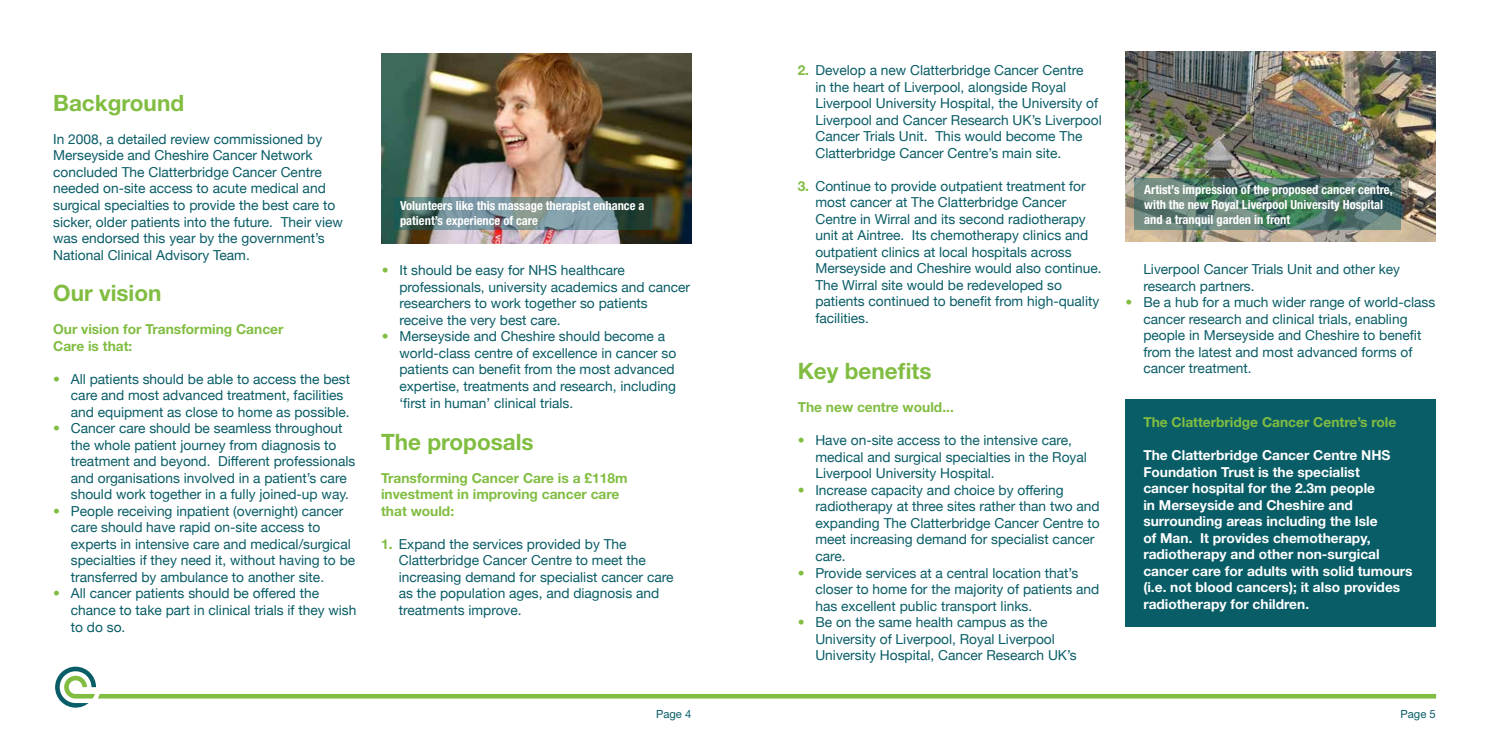
<style>
.page{position:relative;width:1489px;height:745px;background:#fff}
.page>*{position:absolute;margin:0;border:0;box-sizing:border-box;transform-origin:0 0}
.t1{font:700 22.5px "Helvetica Neue";color:#81bd41}
.t2{font:13.75px/16.5px "Helvetica Neue";color:#095d67}
.t3{font:700 13.75px/16.5px "Helvetica Neue";color:#fff}
.t4{font:700 13.75px/16.5px "Helvetica Neue";color:#81bd41}
.t5{font:700 condensed 12.5px/15px "Helvetica Neue";color:#fff}
.t6{font:11.25px "Helvetica Neue";color:#095d67}
.s1{font-weight:700;color:#81bd41}
</style>
<div class="page">
<svg style="left:55px;top:666px;width:1380px;height:41px"></svg>
<div style="left:1125px;top:398px;width:310px;height:228px;background:#095d67"></div>
<img style="left:382px;top:54px;width:309px;height:189px">
<img style="left:1125px;top:51px;width:309px;height:190px">
<svg style="left:395px;top:197px;width:258px;height:33px;background:#648082"></svg>
<svg style="left:1134px;top:178px;width:266px;height:52px;background:#54796d"></svg>
<h1 class="t1" style="left:53px;top:89px;width:132px">Background</h1>
<p class="t2" style="left:53px;top:130px;width:291px">In 2008, a detailed review commissioned by Merseyside and Cheshire Cancer Network concluded The Clatterbridge Cancer Centre needed on-site access to acute medical and surgical specialties to provide the best care to sicker, older patients into the future. Their view was endorsed this year by the government’s National Clinical Advisory Team.</p>
<h1 class="t1" style="left:53px;top:279px;width:110px">Our vision</h1>
<p class="t4" style="left:53px;top:320px;width:232px">Our vision for Transforming Cancer<br>Care is that:</p>
<p class="t2" style="left:71px;top:369px;width:281px;text-indent:-18px"><span class="s1">•</span> All patients should be able to access the best care and most advanced treatment, facilities and equipment as close to home as possible.</p>
<p class="t2" style="left:71px;top:419px;width:286px;text-indent:-18px"><span class="s1">•</span> Cancer care should be seamless throughout the whole patient journey from diagnosis to treatment and beyond. Different professionals and organisations involved in a patient’s care should work together in a fully joined-up way.</p>
<p class="t2" style="left:71px;top:501px;width:286px;text-indent:-18px"><span class="s1">•</span> People receiving inpatient (overnight) cancer care should have rapid on-site access to experts in intensive care and medical/surgical specialties if they need it, without having to be transferred by ambulance to another site.</p>
<p class="t2" style="left:71px;top:584px;width:287px;text-indent:-18px"><span class="s1">•</span> All cancer patients should be offered the chance to take part in clinical trials if they wish to do so.</p>
<p class="t5" style="left:400px;top:198px;width:246px">Volunteers like this massage therapist enhance a patient’s experience of care</p>
<p class="t2" style="left:399px;top:261px;width:292px;text-indent:-18px"><span class="s1">•</span> It should be easy for NHS healthcare professionals, university academics and cancer researchers to work together so patients receive the very best care.</p>
<p class="t2" style="left:399px;top:327px;width:278px;text-indent:-18px"><span class="s1">•</span> Merseyside and Cheshire should become a world-class centre of excellence in cancer so patients can benefit from the most advanced expertise, treatments and research, including ‘first in human’ clinical trials.</p>
<h1 class="t1" style="left:381px;top:427px;width:154px">The proposals</h1>
<p class="t4" style="left:381px;top:469px;width:248px">Transforming Cancer Care is a £118m investment in improving cancer care that would:</p>
<p class="t2" style="left:399px;top:534px;width:276px;text-indent:-18px"><span class="s1">1.</span> Expand the services provided by The Clatterbridge Cancer Centre to meet the increasing demand for specialist cancer care as the population ages, and diagnosis and treatments improve.</p>
<p class="t2" style="left:815px;top:61px;width:288px;text-indent:-18px"><span class="s1">2.</span> Develop a new Clatterbridge Cancer Centre<br>in the heart of Liverpool, alongside Royal Liverpool University Hospital, the University of Liverpool and Cancer Research UK’s Liverpool Cancer Trials Unit. This would become The Clatterbridge Cancer Centre’s main site.</p>
<p class="t2" style="left:815px;top:176px;width:288px;text-indent:-18px"><span class="s1">3.</span> Continue to provide outpatient treatment for most cancer at The Clatterbridge Cancer Centre in Wirral and its second radiotherapy unit at Aintree. Its chemotherapy clinics and outpatient clinics at local hospitals across Merseyside and Cheshire would also continue.<br>The Wirral site would be redeveloped so patients continued to benefit from high-quality facilities.</p>
<h1 class="t1" style="left:797px;top:357px;width:135px">Key benefits</h1>
<p class="t4" style="left:797px;top:398px;width:158px">The new centre would...</p>
<p class="t2" style="left:815px;top:431px;width:273px;text-indent:-18px"><span class="s1">•</span> Have on-site access to the intensive care, medical and surgical specialties in the Royal<br>Liverpool University Hospital.</p>
<p class="t2" style="left:815px;top:480px;width:286px;text-indent:-18px"><span class="s1">•</span> Increase capacity and choice by offering radiotherapy at three sites rather than two and expanding The Clatterbridge Cancer Centre to meet increasing demand for specialist cancer care.</p>
<p class="t2" style="left:815px;top:563px;width:285px;text-indent:-18px"><span class="s1">•</span> Provide services at a central location that’s closer to home for the majority of patients and has excellent public transport links.</p>
<p class="t2" style="left:815px;top:612px;width:263px;text-indent:-18px"><span class="s1">•</span> Be on the same health campus as the<br>University of Liverpool, Royal Liverpool<br>University Hospital, Cancer Research UK’s</p>
<p class="t5" style="left:1144px;top:182px;width:250px">Artist’s impression of the proposed cancer centre, with the new Royal Liverpool University Hospital and a tranquil garden in front</p>
<p class="t2" style="left:1143px;top:260px;width:258px">Liverpool Cancer Trials Unit and other key research partners.</p>
<p class="t2" style="left:1143px;top:293px;width:293px;text-indent:-18px"><span class="s1">•</span> Be a hub for a much wider range of world-class cancer research and clinical trials, enabling people in Merseyside and Cheshire to benefit from the latest and most advanced forms of cancer treatment.</p>
<p class="t4" style="left:1143px;top:413px;width:254px">The Clatterbridge Cancer Centre’s role</p>
<p class="t3" style="left:1143px;top:446px;width:271px">The Clatterbridge Cancer Centre NHS Foundation Trust is the specialist<br>cancer hospital for the 2.3m people<br>in Merseyside and Cheshire and surrounding areas including the Isle<br>of Man. It provides chemotherapy, radiotherapy and other non-surgical cancer care for adults with solid tumours (i.e. not blood cancers); it also provides radiotherapy for children.</p>
<p class="t6" style="left:656px;top:707px;width:37px">Page 4</p>
<p class="t6" style="left:1400px;top:707px;width:37px">Page 5</p>
</div>
